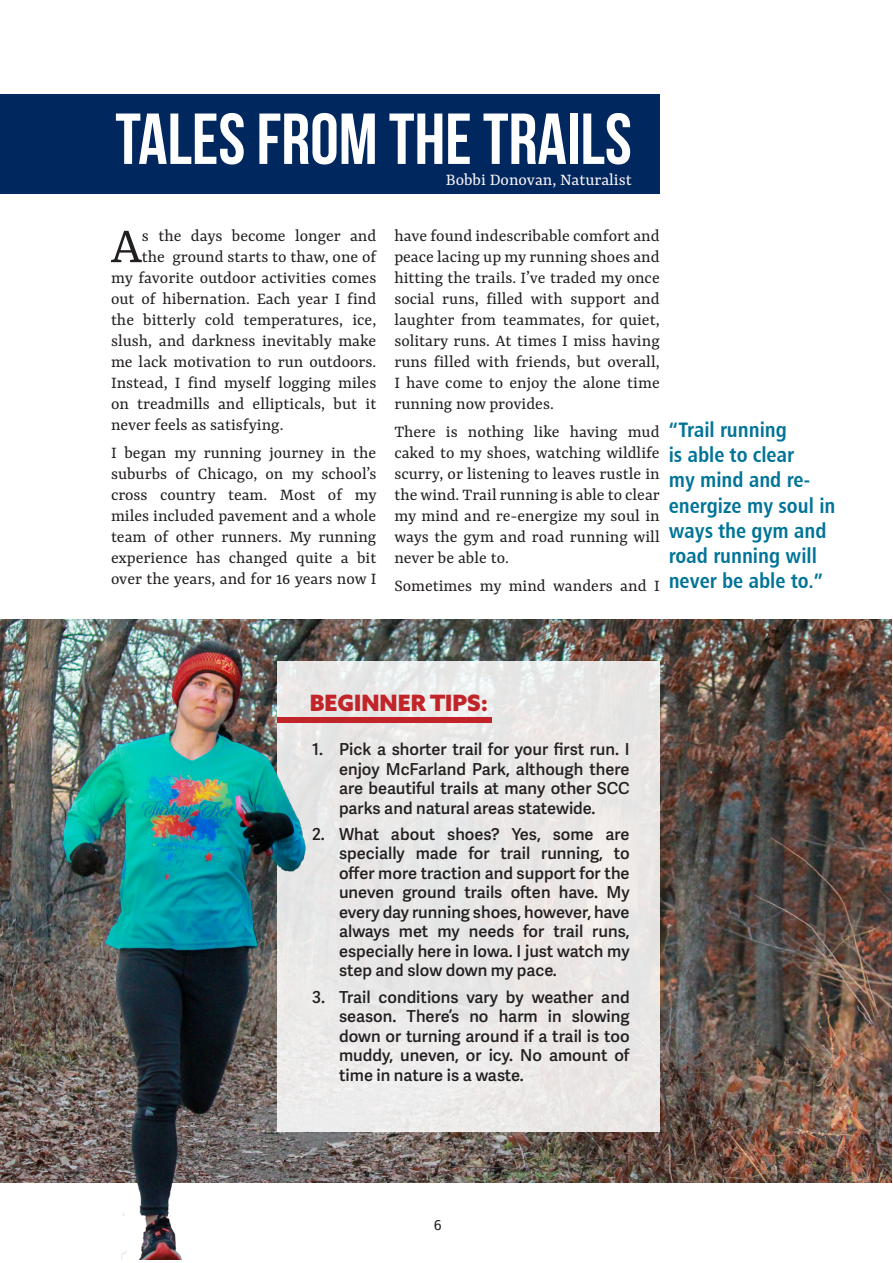
<style>
.page{position:relative;width:893px;height:1263px;background:#fff}
.page>*{position:absolute;margin:0;border:0;box-sizing:border-box;transform-origin:0 0}
.Headline{font:72px "Bebas Neue";color:#fff}
.Body_Text{font:54.9px "Yrsa";color:#231f20}
.t1{font:900 22.5px "Azo Sans";color:#c12529}
.t2{font:21px/25.2px "Humanist 777 BT Bold Condensed B";color:#007498}
.Body_Text-2{font:18px/21px "Yrsa";color:#231f20;text-align:justify}
.Headline-2{font:18px "Yrsa";color:#fef6f9}
.t3{font:600 16.5px/19.5px "Adelle Sans";color:#231f20;text-align:justify}
.t4{font:13.5px "Hack";color:#231f20}
</style>
<div class="page">
<img style="left:341px;top:619px;width:551px;height:564px">
<div style="left:277px;top:661px;width:383px;height:471px;background:#e9e7e6"></div>
<img style="left:0;top:619px;width:341px;height:641px">
<div style="left:0;top:94px;width:660px;height:100px;background:#00275e"></div>
<div style="left:277px;top:717px;width:215px;height:5px;background:#c12529"></div>
<p class="Headline" style="left:115px;top:100px;width:518px">TALES FROM THE TRAILS</p>
<p class="Headline-2" style="left:446px;top:169px;width:187px">Bobbi Donovan, Naturalist</p>
<p class="Body_Text" style="left:111px;top:214px;width:32px">A</p>
<p class="Body_Text-2" style="left:142px;top:226px;width:236px">s the days become longer and</p>
<p class="Body_Text-2" style="left:142px;top:247px;width:236px">the ground starts to thaw, one of</p>
<p class="Body_Text-2" style="left:111px;top:268px;width:267px">my favorite outdoor activities comes</p>
<p class="Body_Text-2" style="left:111px;top:289px;width:267px">out of hibernation. Each year I find</p>
<p class="Body_Text-2" style="left:111px;top:310px;width:267px">the bitterly cold temperatures, ice,</p>
<p class="Body_Text-2" style="left:111px;top:331px;width:267px">slush, and darkness inevitably make</p>
<p class="Body_Text-2" style="left:111px;top:352px;width:267px">me lack motivation to run outdoors.</p>
<p class="Body_Text-2" style="left:111px;top:373px;width:267px">Instead, I find myself logging miles</p>
<p class="Body_Text-2" style="left:111px;top:394px;width:267px">on treadmills and ellipticals, but it</p>
<p class="Body_Text-2" style="left:111px;top:415px;width:174px">never feels as satisfying.</p>
<p class="Body_Text-2" style="left:111px;top:443px;width:267px">I began my running journey in the suburbs of Chicago, on my school’s cross country team. Most of my miles included pavement and a whole team of other runners. My running experience has changed quite a bit over the years, and for 16 years now I</p>
<p class="Body_Text-2" style="left:394px;top:226px;width:267px">have found indescribable comfort and peace lacing up my running shoes and hitting the trails. I’ve traded my once social runs, filled with support and laughter from teammates, for quiet, solitary runs. At times I miss having runs filled with friends, but overall, I have come to enjoy the alone time running now provides.</p>
<p class="Body_Text-2" style="left:394px;top:422px;width:267px">There is nothing like having mud caked to my shoes, watching wildlife scurry, or listening to leaves rustle in the wind. Trail running is able to clear my mind and re-energize my soul in ways the gym and road running will never be able to.</p>
<p class="Body_Text-2" style="left:394px;top:576px;width:267px">Sometimes my mind wanders and I</p>
<p class="t2" style="left:669px;top:417px;width:168px">“Trail running<br>is able to clear<br>my mind and re&shy;energize my soul in ways the gym and road running will never be able to.”</p>
<p class="t1" style="left:310px;top:688px;width:180px">BEGINNER TIPS:</p>
<p class="t3" style="left:339px;top:740px;width:292px;text-indent:-27px">1. Pick a shorter trail for your first run. I enjoy McFarland Park, although there are beautiful trails at many other SCC parks and natural areas statewide.</p>
<p class="t3" style="left:339px;top:825px;width:292px;text-indent:-27px">2. What about shoes? Yes, some are specially made for trail running, to offer more traction and support for the uneven ground trails often have. My every day running shoes, however, have always met my needs for trail runs, especially here in Iowa. I just watch my step and slow down my pace.</p>
<p class="t3" style="left:339px;top:987px;width:292px;text-indent:-27px">3. Trail conditions vary by weather and season. There’s no harm in slowing down or turning around if a trail is too muddy, uneven, or icy. No amount of time in nature is a waste.</p>
<p class="t4" style="left:434px;top:1216px;width:10px">6</p>
</div>
